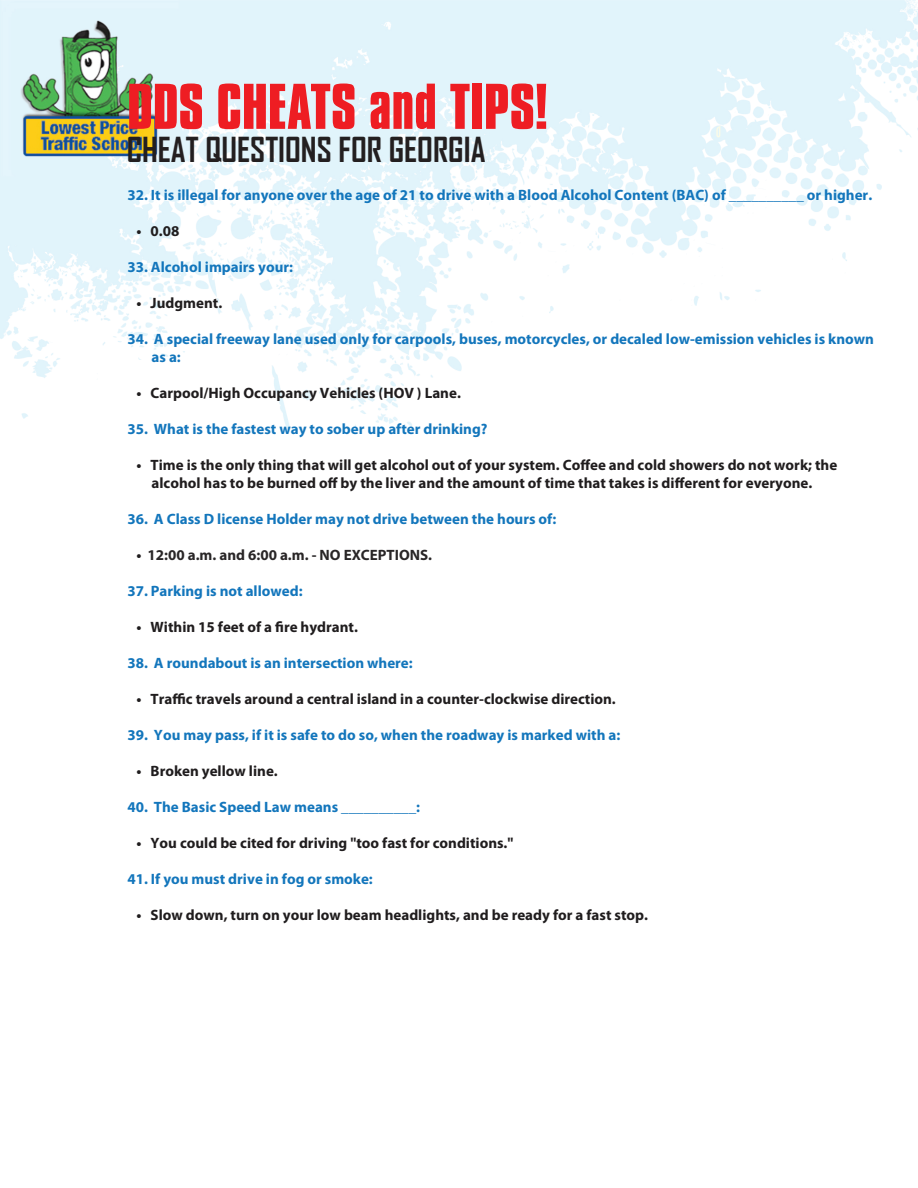
<style>
.page{position:relative;width:918px;height:1188px;background:#fff}
.page>*{position:absolute;margin:0;border:0;box-sizing:border-box;transform-origin:0 0}
.t1{font:700 55.5px "Compacta BT";color:#ee1d23}
.t2{font:700 33px "Agency FB";color:#231f20}
.t3{font:700 15px/18px "Myriad Pro";color:#1376bc}
.t4{font:700 15px/18px "Myriad Pro";color:#201d1e}
.t5{font:700 15px "Myriad Pro";color:#292627}
.s1{color:#201d1e}
</style>
<div class="page">
<img style="left:0;top:0;width:918px;height:429px">
<svg style="left:715px;top:125px;width:6px;height:14px"></svg>
<p class="t1" style="left:127px;top:73px;width:422px">DDS CHEATS and TIPS!</p>
<p class="t2" style="left:127px;top:129px;width:360px">CHEAT QUESTIONS FOR GEORGIA</p>
<p class="t3" style="left:127px;top:185px;width:746px">32. It is illegal for anyone over the age of 21 to drive with a Blood Alcohol Content (BAC) of __________ or higher.</p>
<p class="t4" style="left:136px;top:221px;width:45px">• 0.08</p>
<p class="t3" style="left:127px;top:257px;width:167px">33. Alcohol impairs your:</p>
<p class="t4" style="left:136px;top:293px;width:87px">• Judgment.</p>
<p class="t3" style="left:152px;top:329px;width:724px;text-indent:-24px">34. A special freeway lane used only for carpools, buses, motorcycles, or decaled low-emission vehicles is known as a:</p>
<p class="t4" style="left:136px;top:383px;width:326px">• Carpool/High Occupancy Vehicles (HOV ) Lane.</p>
<p class="t3" style="left:127px;top:419px;width:362px">35. What is the fastest way to sober up after drinking?</p>
<p class="t4" style="left:152px;top:455px;width:687px;text-indent:-15px">• Time is the only thing that will get alcohol out of your system. Coffee and cold showers do not work; the alcohol has to be burned off by the liver and the amount of time that takes is different for everyone.</p>
<p class="t3" style="left:127px;top:509px;width:430px">36. A Class D license Holder may not drive between the hours of:</p>
<p class="t5" style="left:136px;top:545px;width:297px"><span class="s1">•</span> 12:00 a.m. and 6:00 a.m. - NO EXCEPTIONS.</p>
<p class="t3" style="left:127px;top:581px;width:177px">37. Parking is not allowed:</p>
<p class="t4" style="left:136px;top:617px;width:223px">• Within 15 feet of a fire hydrant.</p>
<p class="t3" style="left:127px;top:653px;width:287px">38. A roundabout is an intersection where:</p>
<p class="t4" style="left:136px;top:689px;width:481px">• Traffic travels around a central island in a counter-clockwise direction.</p>
<p class="t3" style="left:127px;top:725px;width:494px">39. You may pass, if it is safe to do so, when the roadway is marked with a:</p>
<p class="t4" style="left:136px;top:761px;width:143px">• Broken yellow line.</p>
<p class="t3" style="left:127px;top:797px;width:294px">40. The Basic Speed Law means __________:</p>
<p class="t4" style="left:136px;top:833px;width:379px">• You could be cited for driving "too fast for conditions."</p>
<p class="t3" style="left:127px;top:869px;width:247px">41. If you must drive in fog or smoke:</p>
<p class="t4" style="left:136px;top:905px;width:513px">• Slow down, turn on your low beam headlights, and be ready for a fast stop.</p>
</div>
